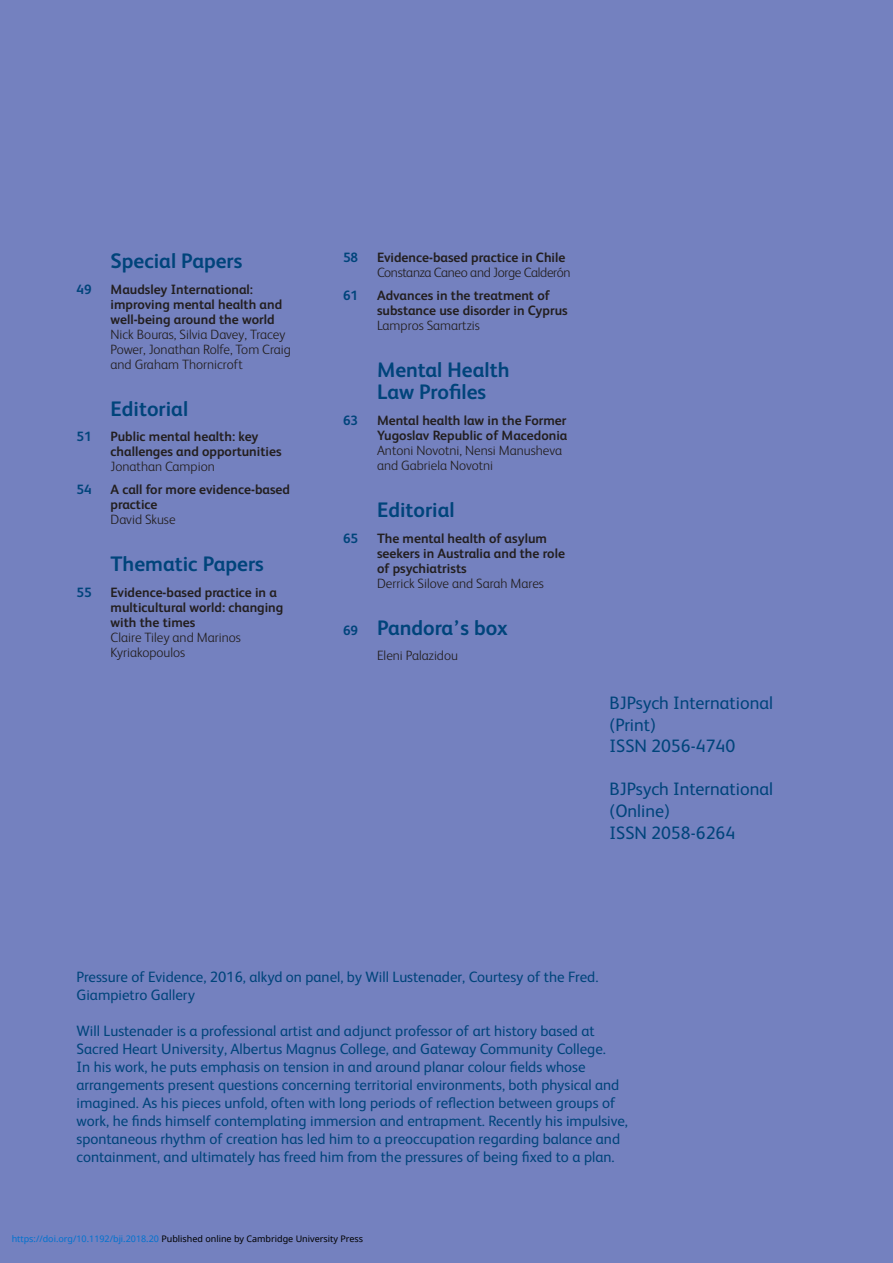
<style>
.page{position:relative;width:893px;height:1263px;background:#7481bf}
.page>*{position:absolute;margin:0;border:0;box-sizing:border-box;transform-origin:0 0}
.t1{font:700 21px/22.5px "FS Albert";color:#00447b}
.t2{font:18px/21.6px "FS Albert";color:#00447b}
.t3{font:15px/18px "FS Albert";color:#00447b}
.t4{font:700 13.5px/15px "FS Albert";color:#231f20}
.t5{font:300 13.5px/15px "FS Albert";color:#231f20}
.t6{font:300 13.5px/15px "FS Albert";letter-spacing:-.025em;color:#231f20}
.t7{font:700 13.5px "FS Albert";color:#00447b}
.t8{font:9px "Noto Sans";color:#000}
.s1{font-weight:700}
.s2{font-weight:300}
.s3{font-size:13.5px}
.s4{color:#0172cf}
</style>
<div class="page">
<p class="t1" style="left:111px;top:251px;width:133px">Special Papers</p>
<p class="t7" style="left:77px;top:284px;width:17px">49</p>
<p class="t5" style="left:111px;top:283px;width:182px"><span class="s1">Maudsley International: improving mental health and well-being around the world<br></span>Nick Bouras, Silvia Davey, Tracey<br>Power, Jonathan Rolfe, Tom Craig and Graham Thornicroft</p>
<p class="t1" style="left:111px;top:399px;width:79px">Editorial</p>
<p class="t7" style="left:77px;top:432px;width:17px">51</p>
<p class="t4" style="left:111px;top:430px;width:172px">Public mental health: key challenges and opportunities<br><span class="s2">Jonathan Campion</span></p>
<p class="t7" style="left:77px;top:484px;width:17px">54</p>
<p class="t4" style="left:111px;top:483px;width:181px">A call for more evidence-based practice<br><span class="s2">David Skuse</span></p>
<p class="t1" style="left:111px;top:554px;width:155px">Thematic Papers</p>
<p class="t7" style="left:77px;top:587px;width:17px">55</p>
<p class="t4" style="left:111px;top:586px;width:174px">Evidence-based practice in a multicultural world: changing with the times<br><span class="s2">Claire Tiley and Marinos<br>Kyriakopoulos</span></p>
<p class="t7" style="left:343px;top:253px;width:17px">58</p>
<p class="t6" style="left:377px;top:252px;width:195px"><span class="s1">Evidence-based practice in Chile<br></span>Constanza Caneo and Jorge Calderón</p>
<p class="t7" style="left:343px;top:290px;width:17px">61</p>
<p class="t4" style="left:377px;top:289px;width:192px">Advances in the treatment of substance use disorder in Cyprus<br><span class="s2">Lampros Samartzis</span></p>
<p class="t1" style="left:377px;top:360px;width:134px">Mental Health<br>Law Profiles</p>
<p class="t7" style="left:343px;top:415px;width:17px">63</p>
<p class="t4" style="left:377px;top:414px;width:192px">Mental health law in the Former<br>Yugoslav Republic of Macedonia<br><span class="s2">Antoni Novotni, Nensi Manusheva and Gabriela Novotni</span></p>
<p class="t1" style="left:377px;top:500px;width:79px">Editorial</p>
<p class="t7" style="left:343px;top:533px;width:17px">65</p>
<p class="t4" style="left:377px;top:532px;width:189px">The mental health of asylum seekers in Australia and the role of psychiatrists<br><span class="s2">Derrick Silove and Sarah Mares</span></p>
<p class="t1" style="left:343px;top:618px;width:166px"><span class="s3">69</span> Pandora’s box</p>
<p class="t5" style="left:377px;top:649px;width:82px">Eleni Palazidou</p>
<p class="t2" style="left:609px;top:693px;width:165px">BJPsych International (Print)<br>ISSN 2056-4740</p>
<p class="t2" style="left:609px;top:780px;width:165px">BJPsych International (Online)<br>ISSN 2058-6264</p>
<p class="t3" style="left:77px;top:969px;width:523px">Pressure of Evidence, 2016, alkyd on panel, by Will Lustenader, Courtesy of the Fred.<br>Giampietro Gallery</p>
<p class="t3" style="left:77px;top:1023px;width:553px">Will Lustenader is a professional artist and adjunct professor of art history based at Sacred Heart University, Albertus Magnus College, and Gateway Community College.<br>In his work, he puts emphasis on tension in and around planar colour fields whose arrangements present questions concerning territorial environments, both physical and imagined. As his pieces unfold, often with long periods of reflection between groups of work, he finds himself contemplating immersion and entrapment. Recently his impulsive, spontaneous rhythm of creation has led him to a preoccupation regarding balance and containment, and ultimately has freed him from the pressures of being fixed to a plan.</p>
<p class="t8" style="left:12px;top:1232px;width:353px"><span class="s4">https://doi.org/10.1192/bji.2018.20</span> Published online by Cambridge University Press</p>
</div>
